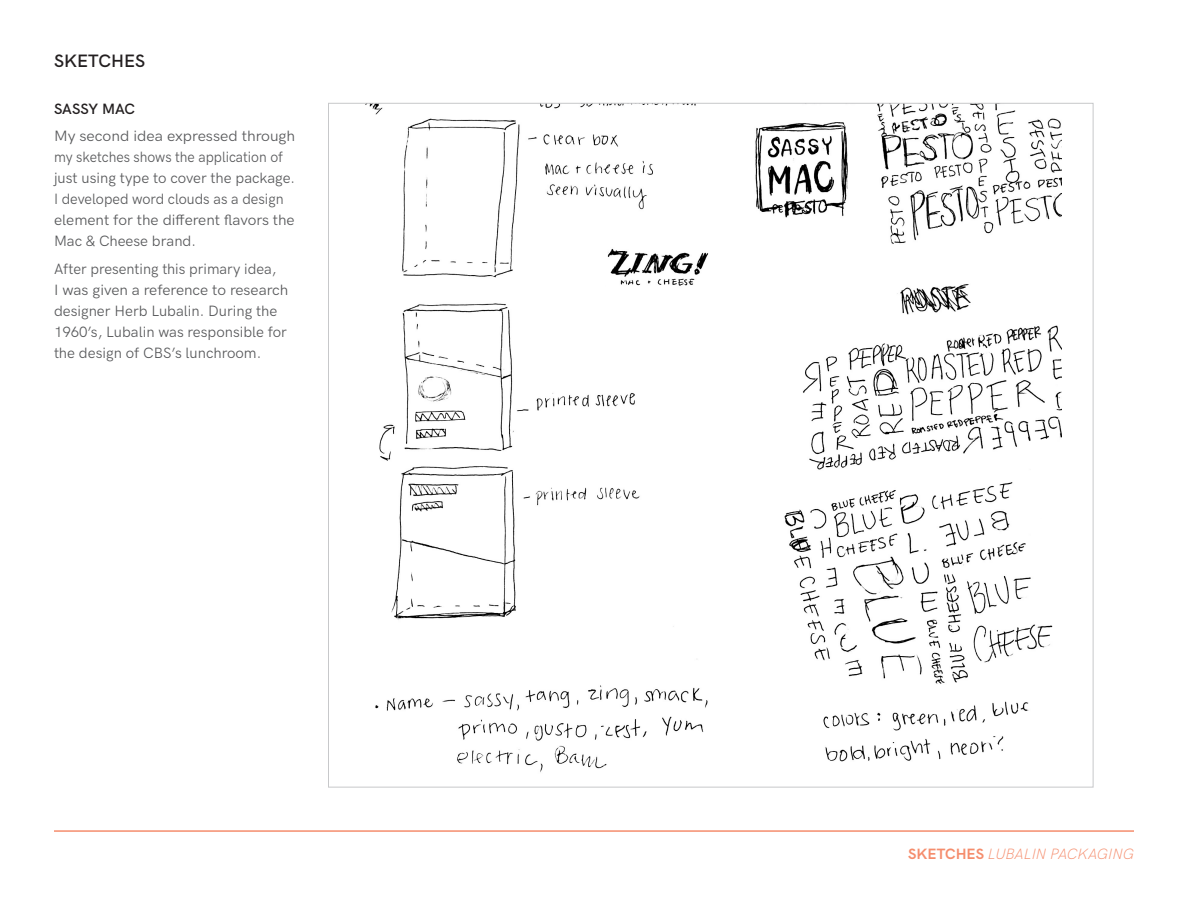
<style>
.page{position:relative;width:1188px;height:918px;background:#fff}
.page>*{position:absolute;margin:0;border:0;box-sizing:border-box;transform-origin:0 0}
.t1{font:600 18px "HK Grotesk";color:#231f20}
.t2{font:15px/21px "HK Grotesk";color:#57585a;scale:1.05 1}
.t3{font:15px/21px "HK Grotesk";color:#57585a}
.t4{font:italic 300 15px "HK Grotesk";color:#f58d6d}
.t5{font:600 15px "HK Grotesk";letter-spacing:-.005em;color:#231f20}
.s1{font-weight:700;font-style:normal}
</style>
<div class="page">
<hr style="left:54px;top:830px;width:1080px;height:2px;background:#f58d6d">
<img style="left:369px;top:105px;width:692px;height:668px">
<p class="t1" style="left:54px;top:47px;width:93px">SKETCHES</p>
<p class="t5" style="left:54px;top:97px;width:83px">SASSY MAC</p>
<p class="t2" style="left:54px;top:125px;width:231px">My second idea expressed through my sketches shows the application of just using type to cover the package.<br>I developed word clouds as a design element for the different flavors the<br>Mac &amp; Cheese brand.</p>
<p class="t3" style="left:54px;top:257px;width:236px">After presenting this primary idea,<br>I was given a reference to research designer Herb Lubalin. During the 1960’s, Lubalin was responsible for the design of CBS’s lunchroom.</p>
<p class="t4" style="left:908px;top:842px;width:227px"><span class="s1">SKETCHES</span> LUBALIN PACKAGING</p>
</div>
